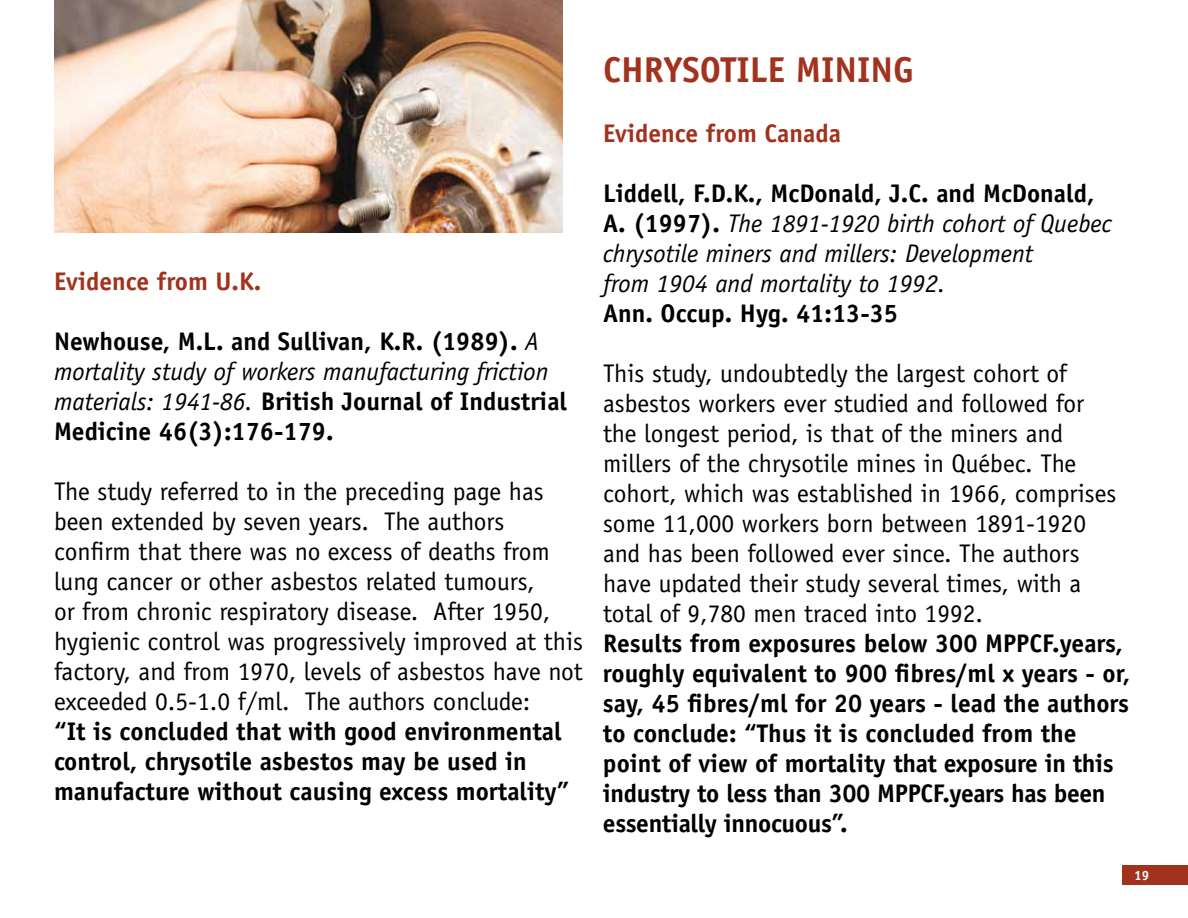
<style>
.page{position:relative;width:1188px;height:918px;background:#fff}
.page>*{position:absolute;margin:0;border:0;box-sizing:border-box;transform-origin:0 0}
.t1{font:700 36px "Officina Sans";color:#a2321d}
.t2{font:25.5px/30px "Officina Sans";color:#000}
.t3{font:700 25.5px/30px "Officina Sans";color:#000}
.t4{font:italic 25.5px/30px "Officina Sans";color:#000}
.t5{font:700 25.5px "Officina Sans";color:#a2321d}
.t6{font:700 13.5px "Officina Sans";color:#fff}
.s1{font-weight:400;font-style:italic}
.s2{font-weight:700;font-style:normal}
</style>
<div class="page">
<div style="left:1122px;top:865px;width:66px;height:20px;background:#a2321d"></div>
<img style="left:55px;top:0;width:507px;height:233px">
<p class="t5" style="left:54px;top:265px;width:209px">Evidence from U.K.</p>
<p class="t3" style="left:54px;top:326px;width:515px">Newhouse, M.L. and Sullivan, K.R. (1989). <span class="s1">A mortality study of workers manufacturing friction materials: 1941-86.</span> British Journal of Industrial Medicine 46(3):176-179.</p>
<p class="t2" style="left:54px;top:476px;width:531px">The study referred to in the preceding page has been extended by seven years. The authors confirm that there was no excess of deaths from lung cancer or other asbestos related tumours,<br>or from chronic respiratory disease. After 1950, hygienic control was progressively improved at this factory, and from 1970, levels of asbestos have not exceeded 0.5-1.0 f/ml. The authors conclude:</p>
<p class="t3" style="left:54px;top:716px;width:517px">“It is concluded that with good environmental control, chrysotile asbestos may be used in manufacture without causing excess mortality”</p>
<h1 class="t1" style="left:603px;top:48px;width:312px">CH RYSOTILE MINING</h1>
<p class="t5" style="left:603px;top:118px;width:239px">Evidence from Canada</p>
<p class="t4" style="left:603px;top:179px;width:510px"><span class="s2">Liddell, F.D.K., McDonald, J.C. and McDonald, A. (1997).</span> The 1891-1920 birth cohort of Quebec chrysotile miners and millers: Development<br>from 1904 and mortality to 1992.</p>
<p class="t3" style="left:603px;top:298px;width:297px">Ann. Occup. Hyg. 41:13-35</p>
<p class="t2" style="left:603px;top:359px;width:515px">This study, undoubtedly the largest cohort of asbestos workers ever studied and followed for the longest period, is that of the miners and millers of the chrysotile mines in Québec. The cohort, which was established in 1966, comprises some 11,000 workers born between 1891-1920 and has been followed ever since. The authors have updated their study several times, with a total of 9,780 men traced into 1992.</p>
<p class="t3" style="left:603px;top:628px;width:529px">Results from exposures -below 300 MPPCF.years, roughly equivalent to 900 fibres/ml x years - or, say, 45 fibres/ml for 20 years - lead the authors to conclude: “Thus it is concluded from the point of view of mortality that exposure in this industry to less than 300 MPPCF.years has been essentially innocuous”.</p>
<p class="t6" style="left:1134px;top:867px;width:17px">19</p>
</div>
